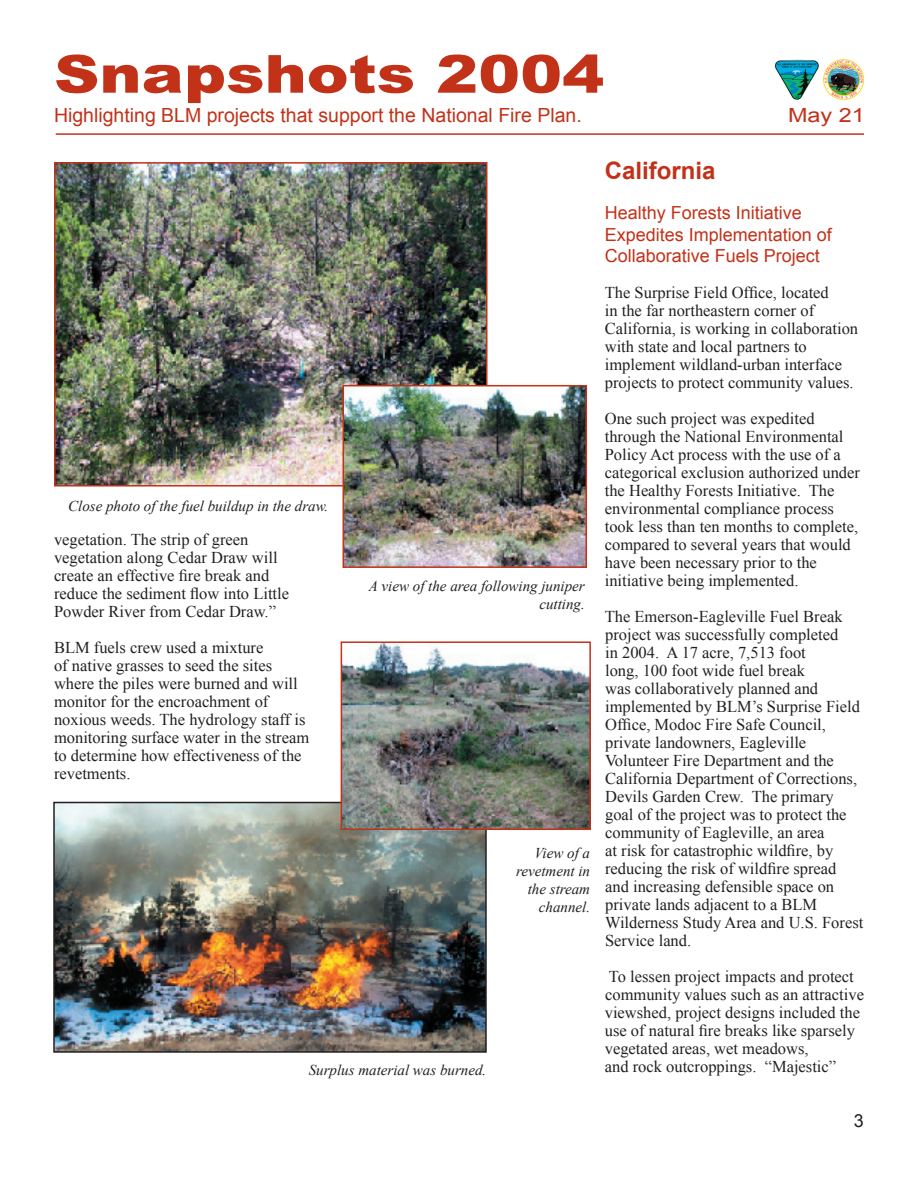
<style>
.page{position:relative;width:918px;height:1188px;background:#fff}
.page>*{position:absolute;margin:0;border:0;box-sizing:border-box;transform-origin:0 0}
.t1{font:900 52.5px "Arial";color:#c23219;scale:1.2 1}
.t2{font:700 24px "Arial";color:#c23219}
.t3{font:19.5px "Arial";color:#c23219}
.t4{font:19.5px "Arial";color:#c23219;scale:1.2 1}
.t5{font:18px/21.6px "Arial";color:#c23219}
.t6{font:18px "Arial";color:#231f20}
.t7{font:16.5px/18px "Times New Roman";color:#231f20}
.t8{font:italic 15px/18px "Times New Roman";color:#231f20;text-align:right}
</style>
<div class="page">
<hr style="left:56px;top:133px;width:808px;height:2px;background:#c23219">
<img style="left:823px;top:59px;width:41px;height:41px">
<img style="left:775px;top:59px;width:43px;height:40px">
<img style="left:57px;top:165px;width:428px;height:319px">
<div style="left:54px;top:162px;width:434px;height:325px;border:2px solid #c23219"></div>
<img style="left:346px;top:388px;width:238px;height:177px">
<div style="left:343px;top:385px;width:244px;height:183px;border:2px solid #c23219"></div>
<img style="left:56px;top:805px;width:428px;height:245px">
<div style="left:53px;top:802px;width:434px;height:251px;border:2px solid #231f20"></div>
<img style="left:344px;top:644px;width:244px;height:183px">
<div style="left:341px;top:641px;width:250px;height:189px;border:2px solid #c23219"></div>
<h1 class="t1" style="left:54px;top:36px;width:460px">Snapshots 2004</h1>
<p class="t3" style="left:54px;top:103px;width:529px">Highlighting BLM projects that support the National Fire Plan.</p>
<p class="t4" style="left:788px;top:102px;width:65px">May 21</p>
<p class="t8" style="left:68px;top:496px;width:262px">Close photo of the fuel buildup in the draw.</p>
<p class="t7" style="left:54px;top:531px;width:237px">vegetation. The strip of green vegetation along Cedar Draw will create an effective fire break and reduce the sediment flow into Little Powder River from Cedar Draw.”</p>
<p class="t7" style="left:54px;top:639px;width:257px">BLM fuels crew used a mixture<br>of native grasses to seed the sites where the piles were burned and will monitor for the encroachment of noxious weeds. The hydrology staff is monitoring surface water in the stream to determine how effectiveness of the revetments.</p>
<p class="t8" style="left:369px;top:577px;width:217px">A view of the area following juniper cutting.</p>
<p class="t8" style="left:516px;top:843px;width:76px">View of a revetment in the stream channel.</p>
<p class="t8" style="left:309px;top:1061px;width:179px">Surplus material was burned.</p>
<h2 class="t2" style="left:605px;top:155px;width:112px">California</h2>
<p class="t5" style="left:605px;top:202px;width:229px">Healthy Forests Initiative<br>Expedites Implementation of<br>Collaborative Fuels Project</p>
<p class="t7" style="left:605px;top:283px;width:255px">The Surprise Field Office, located<br>in the far northeastern corner of California, is working in collaboration with state and local partners to implement wildland-urban interface projects to protect community values.</p>
<p class="t7" style="left:605px;top:409px;width:257px">One such project was expedited through the National Environmental Policy Act process with the use of a categorical exclusion authorized under the Healthy Forests Initiative. The environmental compliance process took less than ten months to complete, compared to several years that would have been necessary prior to the initiative being implemented.</p>
<p class="t7" style="left:605px;top:607px;width:260px">The Emerson-Eagleville Fuel Break project was successfully completed<br>in 2004. A 17 acre, 7,513 foot<br>long, 100 foot wide fuel break<br>was collaboratively planned and implemented by BLM’s Surprise Field Office, Modoc Fire Safe Council, private landowners, Eagleville Volunteer Fire Department and the California Department of Corrections, Devils Garden Crew. The primary goal of the project was to protect the community of Eagleville, an area<br>at risk for catastrophic wildfire, by reducing the risk of wildfire spread and increasing defensible space on private lands adjacent to a BLM Wilderness Study Area and U.S. Forest Service land.</p>
<p class="t7" style="left:605px;top:967px;width:261px">To lessen project impacts and protect community values such as an attractive viewshed, project designs included the use of natural fire breaks like sparsely vegetated areas, wet meadows,<br>and rock outcroppings. “Majestic”</p>
<p class="t6" style="left:854px;top:1108px;width:12px">3</p>
</div>
